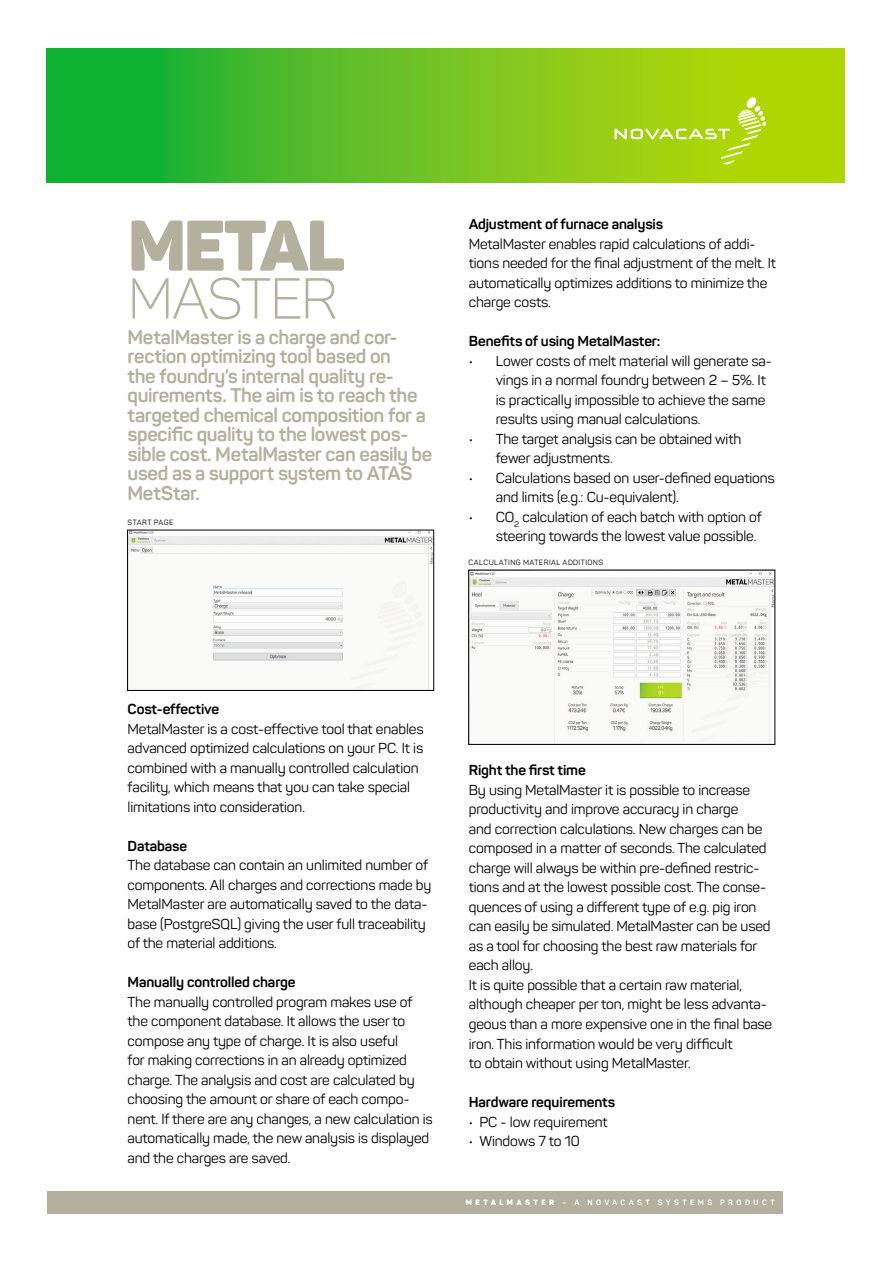
<style>
.page{position:relative;width:893px;height:1263px;background:#fff}
.page>*{position:absolute;margin:0;border:0;box-sizing:border-box;transform-origin:0 0}
.t1{font:900 70.5px "Panton";letter-spacing:-.025em;color:#b3b09e}
.t2{font:300 57px "Panton";letter-spacing:-.02em;color:#b3b09e}
.t3{font:700 19.5px/19.5px "Panton";letter-spacing:-.02em;color:#b3b09e}
.t4{font:14.25px/19.5px "Panton";letter-spacing:-.01em;color:#000}
.t5{font:700 14.25px "Panton";letter-spacing:-.01em;color:#000}
.t6{font:7.5px "Panton";letter-spacing:.06em;color:#000}
.t7{font:700 7.5px "Panton";letter-spacing:.455em;color:#fff}
.s1{font-weight:900}
</style>
<div class="page">
<div style="left:47px;top:1191px;width:735px;height:22px;background:#b3b09e"></div>
<svg style="left:47px;top:49px;width:798px;height:134px;background:#65c122"></svg>
<svg style="left:614px;top:96px;width:153px;height:70px;background:#add720"></svg>
<img style="left:471px;top:572px;width:302px;height:171px">
<div style="left:469px;top:570px;width:306px;height:175px;border:1px solid #000"></div>
<img style="left:129px;top:532px;width:303px;height:157px">
<div style="left:127px;top:530px;width:307px;height:161px;border:1px solid #000"></div>
<p class="t1" style="left:128px;top:201px;width:218px">METAL</p>
<p class="t2" style="left:128px;top:264px;width:211px">MASTER</p>
<p class="t3" style="left:128px;top:327px;width:306px">MetalMaster is a charge and cor&shy;rection optimizing tool based on<br>the foundry’s internal quality re&shy;quirements. The aim is to reach the targeted chemical composition for a specific quality to the lowest pos&shy;sible cost. MetalMaster can easily be used as a support system to ATAS<br>MetStar.</p>
<p class="t6" style="left:128px;top:518px;width:47px">START PAGE</p>
<p class="t5" style="left:469px;top:216px;width:196px">Adjustment of furnace analysis</p>
<p class="t4" style="left:469px;top:234px;width:309px">MetalMaster enables rapid calculations of addi&shy;tions needed for the final adjustment of the melt. It automatically optimizes additions to minimize the charge costs.</p>
<p class="t5" style="left:469px;top:333px;width:193px">Benefits of using MetalMaster:</p>
<p class="t4" style="left:496px;top:351px;width:278px;text-indent:-27px">• Lower costs of melt material will generate sa&shy;vings in a normal foundry between 2 – 5%. It is practically impossible to achieve the same results using manual calculations.</p>
<p class="t4" style="left:496px;top:429px;width:247px;text-indent:-27px">• The target analysis can be obtained with fewer adjustments.</p>
<p class="t4" style="left:496px;top:468px;width:280px;text-indent:-27px">• Calculations based on user-defined equations and limits (e.g.: Cu-equivalent).</p>
<p class="t4" style="left:496px;top:507px;width:267px;text-indent:-27px">• CO<sub>2</sub> calculation of each batch with option of steering towards the lowest value possible.</p>
<p class="t6" style="left:469px;top:558px;width:136px">CALCULATING MATERIAL ADDITIONS</p>
<p class="t5" style="left:128px;top:700px;width:93px">Cost-effective</p>
<p class="t4" style="left:128px;top:719px;width:297px">MetalMaster is a cost-effective tool that enables advanced optimized calculations on your PC. It is combined with a manually controlled calculation facility, which means that you can take special limitations into consideration.</p>
<p class="t5" style="left:128px;top:837px;width:61px">Database</p>
<p class="t4" style="left:128px;top:855px;width:302px">The database can contain an unlimited number of</p>
<p class="t4" style="left:128px;top:875px;width:305px">components. All charges and corrections made by MetalMaster are automatically saved to the data&shy;base (PostgreSQL) giving the user full traceability of the material additions.</p>
<p class="t5" style="left:128px;top:973px;width:169px">Manually controlled charge</p>
<p class="t4" style="left:128px;top:992px;width:307px">The manually controlled program makes use of the component database. It allows the user to compose any type of charge. It is also useful<br>for making corrections in an already optimized charge. The analysis and cost are calculated by choosing the amount or share of each compo&shy;nent. If there are any changes, a new calculation is automatically made, the new analysis is displayed and the charges are saved.</p>
<p class="t5" style="left:469px;top:762px;width:118px">Right the first time</p>
<p class="t4" style="left:469px;top:780px;width:303px">By using MetalMaster it is possible to increase productivity and improve accuracy in charge<br>and correction calculations. New charges can be composed in a matter of seconds. The calculated charge will always be within pre-defined restric&shy;tions and at the lowest possible cost. The conse&shy;quences of using a different type of e.g. pig iron can easily be simulated. MetalMaster can be used as a tool for choosing the best raw materials for each alloy.</p>
<p class="t4" style="left:469px;top:975px;width:305px">It is quite possible that a certain raw material, although cheaper per ton, might be less advanta&shy;geous than a more expensive one in the final base iron. This information would be very difficult</p>
<p class="t4" style="left:469px;top:1053px;width:224px">to obtain without using MetalMaster.</p>
<p class="t5" style="left:469px;top:1093px;width:148px">Hardware requirements</p>
<p class="t4" style="left:469px;top:1112px;width:140px">• PC - low requirement</p>
<p class="t4" style="left:469px;top:1131px;width:113px">• Windows 7 to 10</p>
<p class="t7" style="left:466px;top:1197px;width:310px"><span class="s1">METALMASTER</span> – A NOVACAST SYSTEMS PRODUCT</p>
</div>
